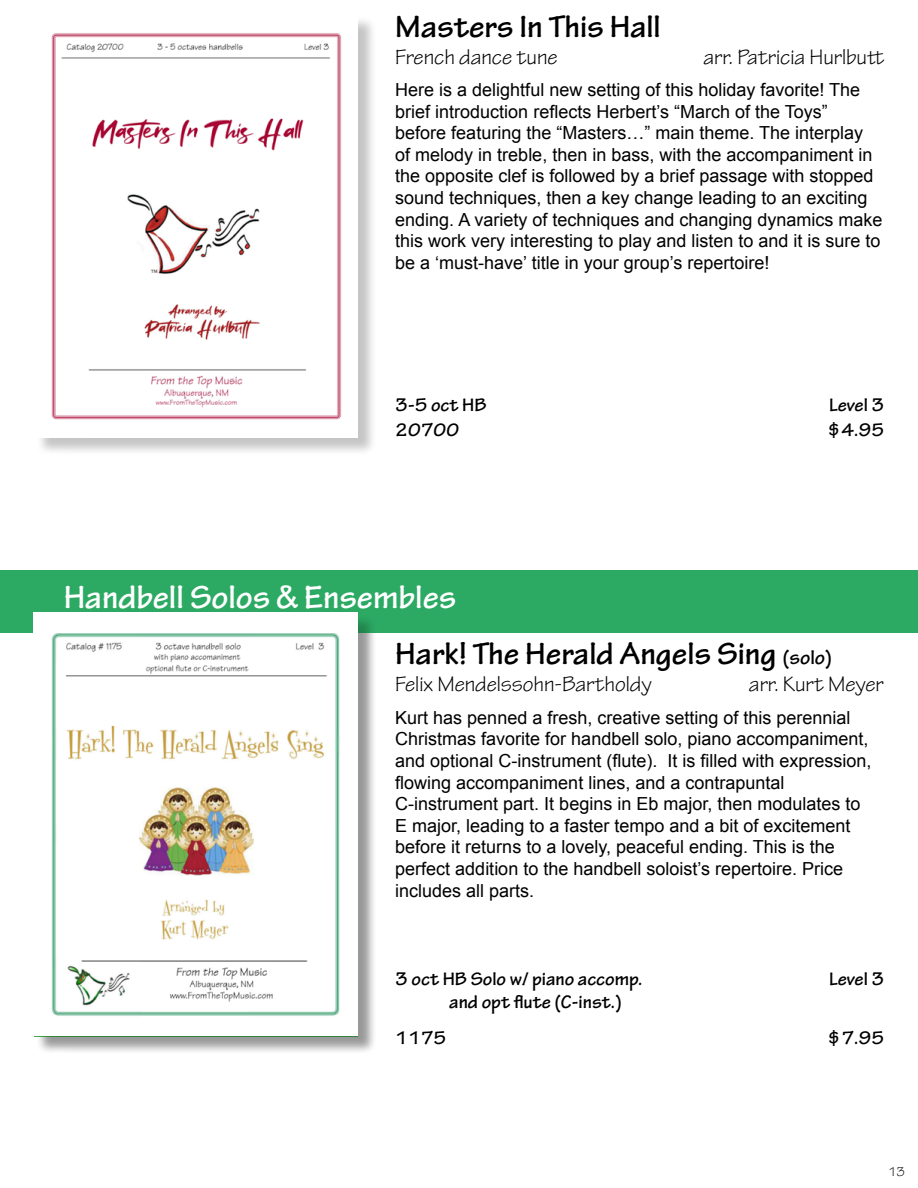
<style>
.page{position:relative;width:918px;height:1188px;background:#fff}
.page>*{position:absolute;margin:0;border:0;box-sizing:border-box;transform-origin:0 0}
.t1{font:700 34.5px "Tekton Pro";color:#fff}
.t2{font:700 33px "Tekton Pro";color:#000}
.t3{font:22.5px "Tekton Pro";color:#000}
.t4{font:700 19.5px "Tekton Pro";color:#000}
.t5{font:18px/21.6px "Arial";color:#000}
.t6{font:13.5px "Tekton Pro";color:#000}
.s1{font-size:21px}
</style>
<div class="page">
<div style="left:0;top:570px;width:918px;height:63px;background:#2caa64"></div>
<div style="left:36px;top:16px;width:341px;height:440px;background:#000;opacity:.23"></div>
<img style="left:36px;top:16px;width:322px;height:421px">
<div style="left:36px;top:614px;width:341px;height:440px;background:#000;opacity:.23"></div>
<img style="left:34px;top:612px;width:324px;height:423px">
<h2 class="t2" style="left:395px;top:7px;width:267px">Masters In This Hall</h2>
<p class="t3" style="left:395px;top:44px;width:164px">French dance tune</p>
<p class="t3" style="left:704px;top:44px;width:182px">arr. Patricia Hurlbutt</p>
<p class="t5" style="left:395px;top:79px;width:489px">Here is a delightful new setting of this holiday favorite! The brief introduction reflects Herbert’s “March of the Toys” before featuring the “Masters…” main theme. The interplay of melody in treble, then in bass, with the accompaniment in the opposite clef is followed by a brief passage with stopped sound techniques, then a key change leading to an exciting ending. A variety of techniques and changing dynamics make this work very interesting to play and listen to and it is sure to be a ‘must-have’ title in your group’s repertoire!</p>
<p class="t4" style="left:395px;top:393px;width:93px">3-5 oct HB</p>
<p class="t4" style="left:829px;top:393px;width:57px">Level 3</p>
<p class="t4" style="left:395px;top:419px;width:65px">20700</p>
<p class="t4" style="left:829px;top:419px;width:57px">$4.95</p>
<h1 class="t1" style="left:64px;top:577px;width:394px">Handbell Solos &amp; Ensembles</h1>
<h2 class="t2" style="left:395px;top:634px;width:438px">Hark! The Herald Angels Sing <span class="s1">(solo)</span></h2>
<p class="t3" style="left:395px;top:671px;width:258px">Felix Mendelssohn-Bartholdy</p>
<p class="t3" style="left:749px;top:671px;width:136px">arr. Kurt Meyer</p>
<p class="t5" style="left:395px;top:707px;width:478px">Kurt has penned a fresh, creative setting of this perennial Christmas favorite for handbell solo, piano accompaniment, and optional C-instrument (flute). It is filled with expression, flowing accompaniment lines, and a contrapuntal C-instrument part. It begins in Eb major, then modulates to E major, leading to a faster tempo and a bit of excitement before it returns to a lovely, peaceful ending. This is the perfect addition to the handbell soloist’s repertoire. Price includes all parts.</p>
<p class="t4" style="left:395px;top:967px;width:249px">3 oct HB Solo w/ piano accomp.</p>
<p class="t4" style="left:829px;top:967px;width:57px">Level 3</p>
<p class="t4" style="left:449px;top:990px;width:174px">and opt flute (C-inst.)</p>
<p class="t4" style="left:395px;top:1027px;width:53px">1175</p>
<p class="t4" style="left:829px;top:1027px;width:57px">$7.95</p>
<p class="t6" style="left:888px;top:1164px;width:19px">13</p>
</div>
